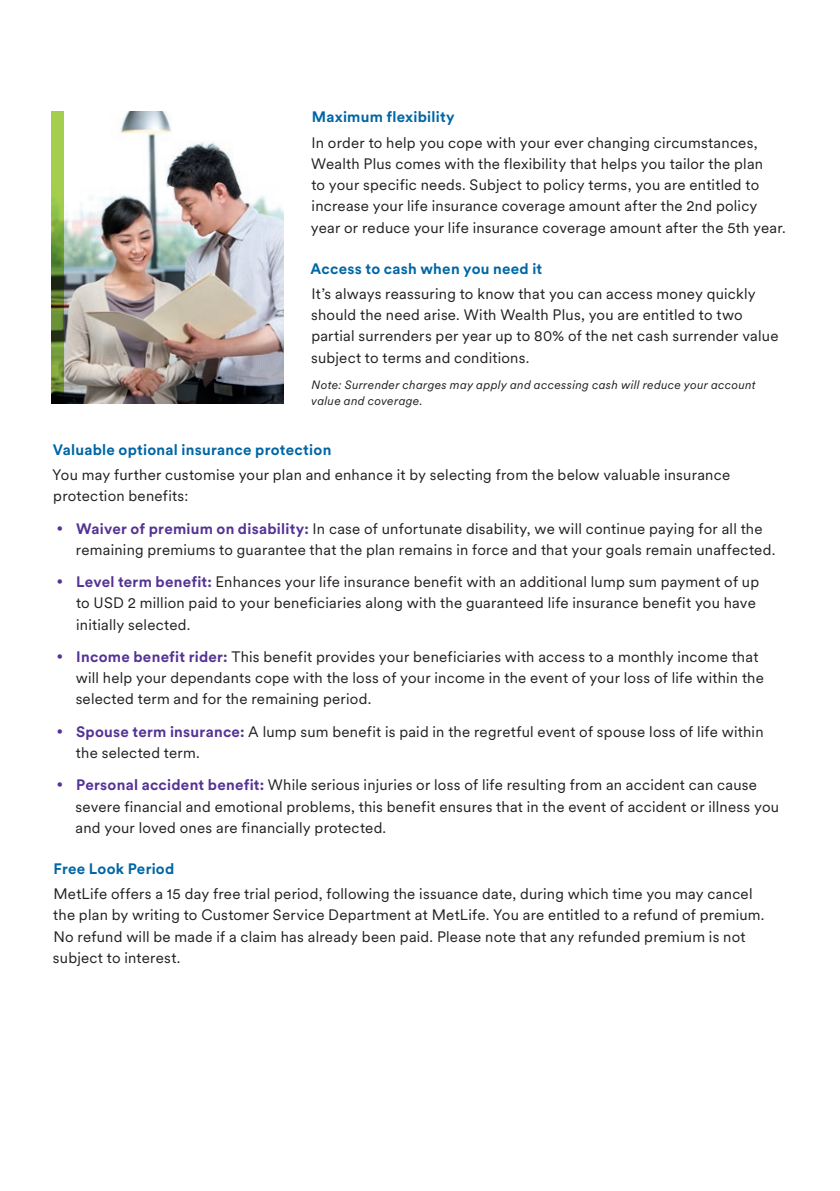
<style>
.page{position:relative;width:840px;height:1191px;background:#fff}
.page>*{position:absolute;margin:0;border:0;box-sizing:border-box;transform-origin:0 0}
.t1{font:15px/21.2px "Met Life Circular";letter-spacing:.015em;color:#231f20}
.t2{font:700 15px "Met Life Circular";letter-spacing:.02em;color:#0066a5}
.t3{font:italic 12px/15.6px "Met Life Circular";letter-spacing:.025em;color:#231f20}
.s1{color:#553394}
.s2{font-weight:700;color:#553394}
</style>
<div class="page">
<img style="left:64px;top:111px;width:219px;height:293px">
<svg style="left:51px;top:111px;width:13px;height:293px;background:#749839"></svg>
<p class="t2" style="left:311px;top:107px;width:144px">Maximum flexibility</p>
<p class="t1" style="left:311px;top:132px;width:476px">In order to help you cope with your ever changing circumstances, Wealth Plus comes with the flexibility that helps you tailor the plan<br>to your specific needs. Subject to policy terms, you are entitled to increase your life insurance coverage amount after the 2nd policy year or reduce your life insurance coverage amount after the 5th year.</p>
<p class="t2" style="left:310px;top:258px;width:233px">Access to cash when you need it</p>
<p class="t1" style="left:311px;top:283px;width:468px">It’s always reassuring to know that you can access money quickly should the need arise. With Wealth Plus, you are entitled to two partial surrenders per year up to 80% of the net cash surrender value subject to terms and conditions.</p>
<p class="t3" style="left:311px;top:377px;width:445px">Note: Surrender charges may apply and accessing cash will reduce your account value and coverage.</p>
<p class="t2" style="left:53px;top:439px;width:280px">Valuable optional insurance protection</p>
<p class="t1" style="left:52px;top:464px;width:679px">You may further customise your plan and enhance it by selecting from the below valuable insurance protection benefits:</p>
<p class="t1" style="left:76px;top:517px;width:700px;text-indent:-19px"><span class="s1">•</span> <span class="s2">Waiver of premium on disability:</span> In case of unfortunate disability, we will continue paying for all the remaining premiums to guarantee that the plan remains in force and that your goals remain unaffected.</p>
<p class="t1" style="left:76px;top:571px;width:684px;text-indent:-19px"><span class="s1">•</span> <span class="s2">Level term benefit:</span> Enhances your life insurance benefit with an additional lump sum payment of up to USD 2 million paid to your beneficiaries along with the guaranteed life insurance benefit you have initially selected.</p>
<p class="t1" style="left:76px;top:645px;width:689px;text-indent:-19px"><span class="s1">•</span> <span class="s2">Income benefit rider:</span> This benefit provides your beneficiaries with access to a monthly income that will help your dependants cope with the loss of your income in the event of your loss of life within the selected term and for the remaining period.</p>
<p class="t1" style="left:76px;top:720px;width:688px;text-indent:-19px"><span class="s1">•</span> <span class="s2">Spouse term insurance:</span> A lump sum benefit is paid in the regretful event of spouse loss of life within the selected term.</p>
<p class="t1" style="left:75px;top:774px;width:704px;text-indent:-19px"><span class="s1">•</span> <span class="s2">Personal accident benefit:</span> While serious injuries or loss of life resulting from an accident can cause severe financial and emotional problems, this benefit ensures that in the event of accident or illness you and your loved ones are financially protected.</p>
<p class="t2" style="left:54px;top:858px;width:122px">Free Look Period</p>
<p class="t1" style="left:53px;top:883px;width:712px">MetLife offers a 15 day free trial period, following the issuance date, during which time you may cancel the plan by writing to Customer Service Department at MetLife. You are entitled to a refund of premium.<br>No refund will be made if a claim has already been paid. Please note that any refunded premium is not subject to interest.</p>
</div>
